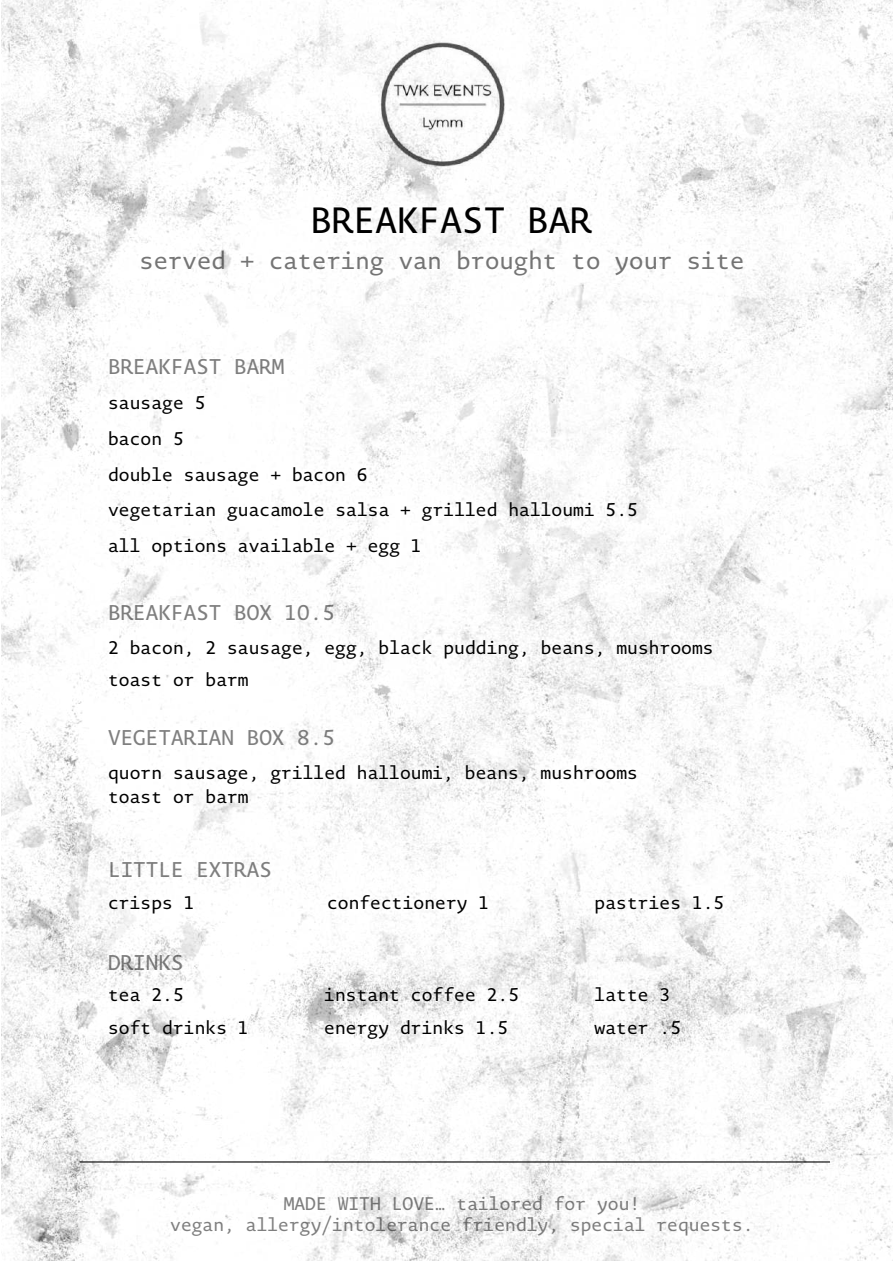
<style>
.page{position:relative;width:893px;height:1262px;background:#fff}
.page>*{position:absolute;margin:0;border:0;box-sizing:border-box;transform-origin:0 0}
.t1{font:36px "Novel Mono Pro";color:#000}
.t2{font:24px "Novel Mono Pro";color:#757575}
.t3{font:21px "Novel Mono Pro";color:#7f7f7f}
.t4{font:18px/35.5px "Novel Mono Pro";color:#000}
.t5{font:18px/20.7px "Novel Mono Pro";color:#7f7f7f;text-align:center}
</style>
<div class="page">
<img style="left:1px;top:0;width:891px;height:1260px">
<h1 class="t1" style="left:310px;top:194px;width:283px">BREAKFAST BAR</h1>
<h2 class="t2" style="left:139px;top:243px;width:606px">served + catering van brought to your site</h2>
<p class="t3" style="left:108px;top:352px;width:178px">BREAKFAST BARM</p>
<p class="t4" style="left:108px;top:385px;width:531px">sausage 5<br>bacon 5<br>double sausage + bacon 6<br>vegetarian guacamole salsa + grilled halloumi 5.5 all options available + egg 1</p>
<p class="t3" style="left:108px;top:597px;width:228px">BREAKFAST BOX 10.5</p>
<p class="t4" style="left:108px;top:630px;width:607px;line-height:32.5px">2 bacon, 2 sausage, egg, black pudding, beans, mushrooms toast or barm</p>
<p class="t3" style="left:108px;top:722px;width:228px">VEGETARIAN BOX 8.5</p>
<p class="t4" style="left:108px;top:760px;width:531px;line-height:23.7px">quorn sausage, grilled halloumi, beans, mushrooms toast or barm</p>
<p class="t3" style="left:108px;top:854px;width:165px">LITTLE EXTRAS</p>
<p class="t4" style="left:108px;top:884px;width:88px">crisps 1</p>
<p class="t4" style="left:327px;top:884px;width:164px">confectionery 1</p>
<p class="t4" style="left:594px;top:884px;width:131px">pastries 1.5</p>
<p class="t3" style="left:108px;top:947px;width:77px">DRINKS</p>
<p class="t4" style="left:108px;top:976px;width:77px">tea 2.5</p>
<p class="t4" style="left:324px;top:976px;width:196px">instant coffee 2.5</p>
<p class="t4" style="left:594px;top:976px;width:77px">latte 3</p>
<p class="t4" style="left:108px;top:1009px;width:142px">soft drinks 1</p>
<p class="t4" style="left:324px;top:1009px;width:185px">energy drinks 1.5</p>
<p class="t4" style="left:594px;top:1009px;width:88px">water .5</p>
<p class="t5" style="left:170px;top:1192px;width:585px">MADE WITH LOVE… tailored for you!<br>vegan, allergy/intolerance friendly, special requests.</p>
</div>
